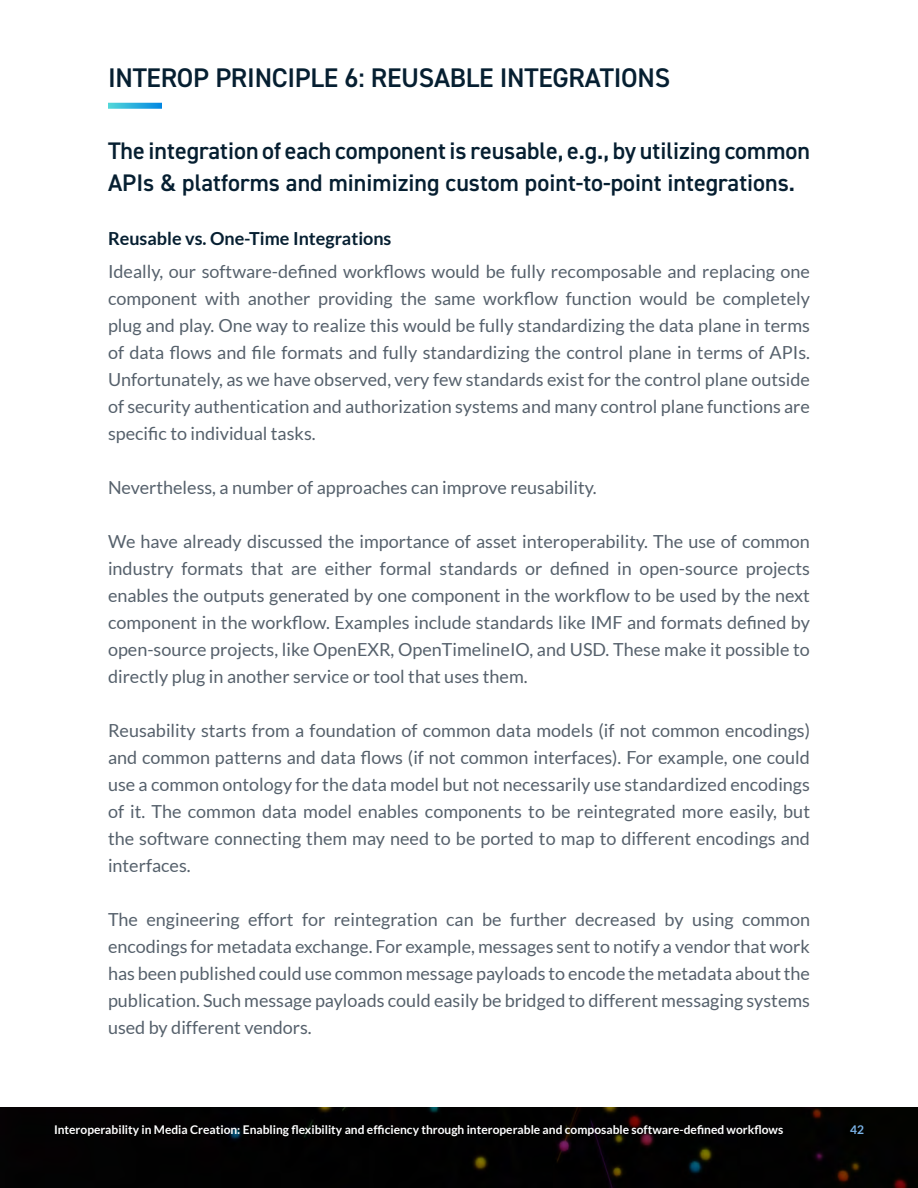
<style>
.page{position:relative;width:918px;height:1188px;background:#fff}
.page>*{position:absolute;margin:0;border:0;box-sizing:border-box;transform-origin:0 0}
.t1{font:600 27px "DIN2014";letter-spacing:-.01em;color:#061f31}
.t2{font:600 24px/31.5px "DIN2014";color:#061f31}
.t3{font:18px/27px "Lato";color:#56616c;text-align:justify}
.t4{font:700 18px "Lato";color:#061f31}
.t5{font:700 12px "Lato";color:#fff}
.t6{font:700 12px "Lato";color:#7ab3e6}
</style>
<div class="page">
<div style="left:0;top:1107px;width:918px;height:81px;background:#020101"></div>
<svg style="left:108px;top:103px;width:54px;height:6px"></svg>
<h1 class="t1" style="left:108px;top:60px;width:564px">INTEROP PRINCIPLE 6: REUSABLE INTEGRATIONS</h1>
<h2 class="t2" style="left:108px;top:134px;width:704px">The integration of each component is reusable, e.g., by utilizing common<br>APIs &amp; platforms and minimizing custom point-to-point integrations.</h2>
<p class="t4" style="left:108px;top:228px;width:285px">Reusable vs. One-Time Integrations</p>
<p class="t3" style="left:108px;top:258px;width:704px">Ideally, our software-defined workflows would be fully recomposable and replacing one component with another providing the same workflow function would be completely plug and play. One way to realize this would be fully standardizing the data plane in terms of data flows and file formats and fully standardizing the control plane in terms of APIs.<br>Unfortunately, as we have observed, very few standards exist for the control plane outside of security authentication and authorization systems and many control plane functions are specific to individual tasks.</p>
<p class="t3" style="left:108px;top:474px;width:490px">Nevertheless, a number of approaches can improve reusability.</p>
<p class="t3" style="left:108px;top:528px;width:704px">We have already discussed the importance of asset interoperability. The use of common industry formats that are either formal standards or defined in open-source projects enables the outputs generated by one component in the workflow to be used by the next component in the workflow. Examples include standards like IMF and formats defined by open-source projects, like OpenEXR, OpenTimelineIO, and USD. These make it possible to directly plug in another service or tool that uses them.</p>
<p class="t3" style="left:108px;top:717px;width:704px">Reusability starts from a foundation of common data models (if not common encodings) and common patterns and data flows (if not common interfaces). For example, one could use a common ontology for the data model but not necessarily use standardized encodings of it. The common data model enables components to be reintegrated more easily, but the software connecting them may need to be ported to map to different encodings and interfaces.</p>
<p class="t3" style="left:108px;top:906px;width:704px">The engineering effort for reintegration can be further decreased by using common encodings for metadata exchange. For example, messages sent to notify a vendor that work has been published could use common message payloads to encode the metadata about the publication. Such message payloads could easily be bridged to different messaging systems used by different vendors.</p>
<p class="t5" style="left:54px;top:1123px;width:731px">Interoperability in Media Creation: Enabling flexibility and efficiency through interoperable and composable software-defined workflows</p>
<p class="t6" style="left:850px;top:1123px;width:15px">42</p>
</div>
